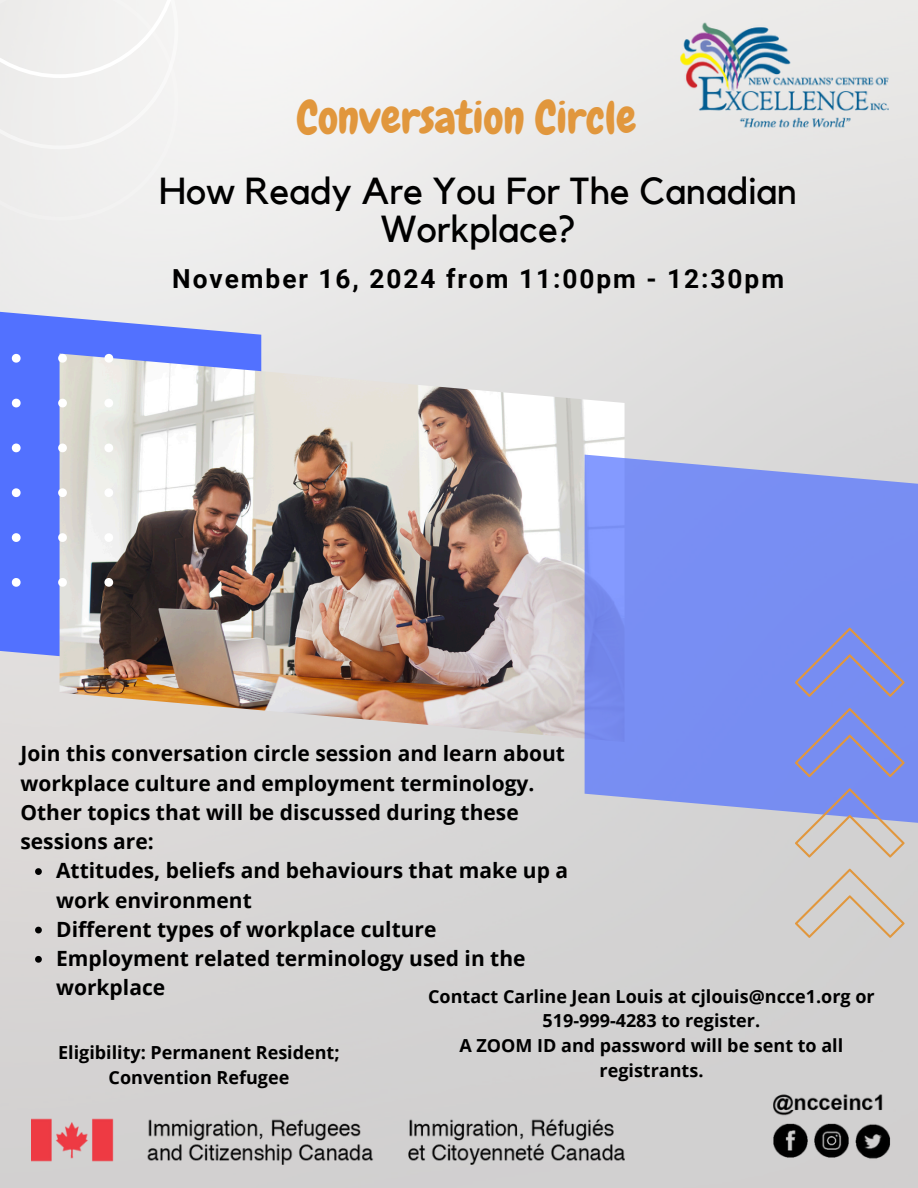
<style>
.page{position:relative;width:918px;height:1188px;background:#fff}
.page>*{position:absolute;margin:0;border:0;box-sizing:border-box;transform-origin:0 0}
.t1{font:45px "Chewy";color:#e1973d}
.t2{font:37.5px/38.2px "Kollektif";color:#000;text-align:center}
.t3{font:700 26.25px "Roboto";letter-spacing:.075em;color:#000}
.t4{font:700 21px/29.2px "Open Sans";color:#000}
.t5{font:700 18px/24.8px "Open Sans";color:#000;text-align:center}
</style>
<div class="page">
<img style="left:0;top:0;width:918px;height:1188px">
<svg style="left:0;top:285px;width:261px;height:389px;background:#9babf4"></svg>
<img style="left:60px;top:354px;width:565px;height:388px">
<svg style="left:585px;top:455px;width:333px;height:388px;background:#8396ef"></svg>
<svg style="left:795px;top:628px;width:109px;height:69px;background:#7f8de2"></svg>
<svg style="left:795px;top:708px;width:109px;height:69px;background:#7f8de1"></svg>
<svg style="left:795px;top:788px;width:109px;height:70px;background:#afb1d1"></svg>
<svg style="left:795px;top:869px;width:109px;height:69px;background:#d2cbc4"></svg>
<svg style="left:0;top:354px;width:113px;height:233px;background:#95a5eb"></svg>
<div style="left:0;top:0;width:178px;height:221px;background:#f0f0ef"></div>
<img style="left:673px;top:14px;width:223px;height:122px">
<img style="left:767px;top:1083px;width:129px;height:87px">
<img style="left:32px;top:1117px;width:593px;height:53px">
<svg style="left:35px;top:868px;width:7px;height:7px"></svg>
<svg style="left:35px;top:927px;width:7px;height:6px"></svg>
<svg style="left:35px;top:956px;width:7px;height:7px"></svg>
<p class="t1" style="left:297px;top:88px;width:341px">Conversation Circle</p>
<h4 class="t2" style="left:159px;top:173px;width:640px">How Ready Are You For The Canadian<br>Workplace?</h4>
<p class="t3" style="left:172px;top:264px;width:613px">November 16, 2024 from 11:00pm - 12:30pm</p>
<h3 class="t4" style="left:20px;top:739px;width:546px">Join this conversation circle session and learn about workplace culture and employment terminology.<br>Other topics that will be discussed during these sessions are:</h3>
<p class="t4" style="left:56px;top:856px;width:513px">Attitudes, beliefs and behaviours that make up a work environment</p>
<p class="t4" style="left:56px;top:914px;width:382px">Different types of workplace culture</p>
<p class="t4" style="left:56px;top:943px;width:471px">Employment related terminology used in the workplace</p>
<p class="t5" style="left:428px;top:983px;width:448px">Contact Carline Jean Louis at cjlouis@ncce1.org or<br>519-999-4283 to register.</p>
<p class="t5" style="left:460px;top:1033px;width:385px">A ZOOM ID and password will be sent to all registrants.</p>
<p class="t5" style="left:58px;top:1040px;width:283px">Eligibility: Permanent Resident;<br>Convention Refugee</p>
</div>
